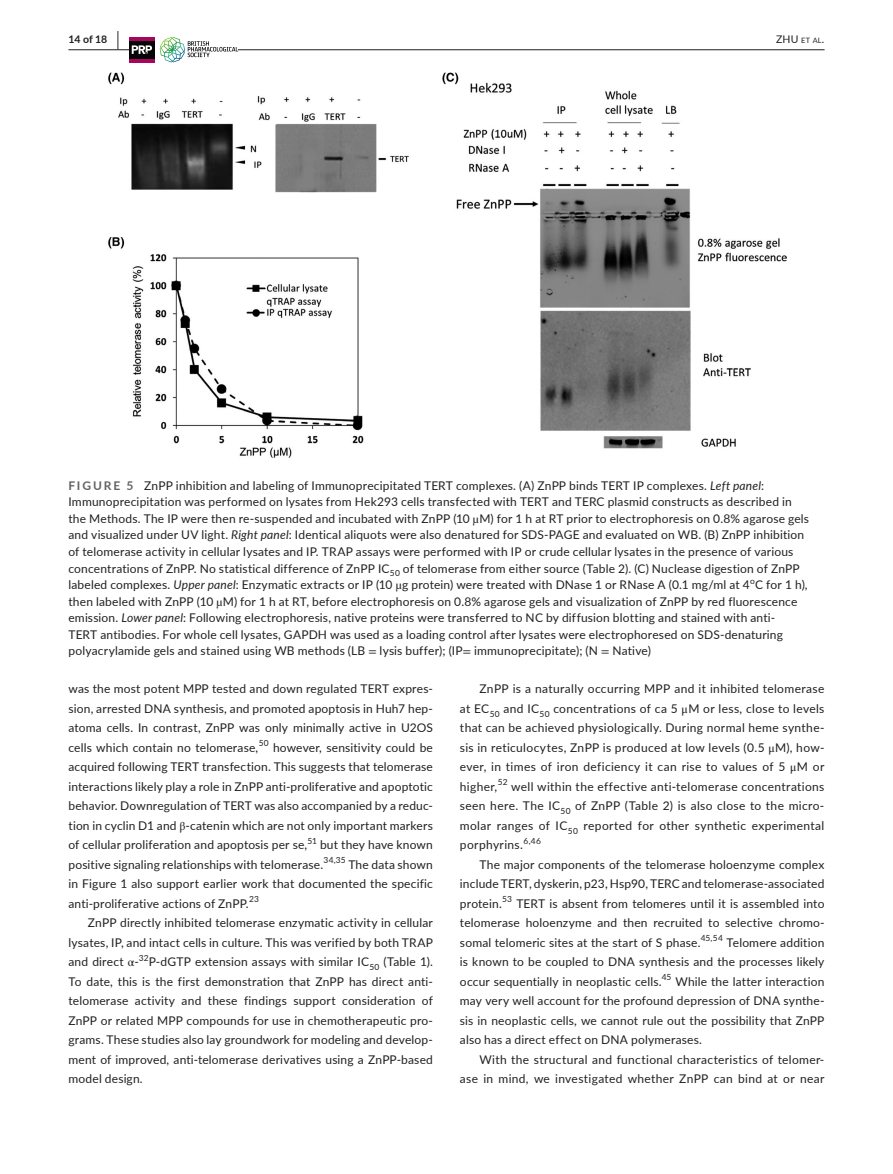
<style>
.page{position:relative;width:893px;height:1174px;background:#fff}
.page>*{position:absolute;margin:0;border:0;box-sizing:border-box;transform-origin:0 0}
.t1{font:12px/19.5px "Lato";letter-spacing:.015em;color:#231f20;text-align:justify}
.t2{font:10.5px "Lato";color:#231f20}
.t3{font:700 10.5px "Lato";color:#231f20}
.t4{font:8.4px "Lato";letter-spacing:.015em;color:#231f20}
.s1{font-size:19.5px}
.s2{font-size:7.35px}
.s3{font-weight:700;color:#636366}
.s4{font-style:italic}
.s5{font-family:"STIX"}
</style>
<div class="page">
<hr style="left:68px;top:49px;width:756px;height:1px;background:#231f20">
<div style="left:129px;top:37px;width:109px;height:25px;background:#fff"></div>
<div style="left:129px;top:37px;width:26px;height:25px;background:#070606"></div>
<hr style="left:129px;top:37px;width:26px;height:3px;background:#a60660">
<hr style="left:129px;top:59px;width:26px;height:3px;background:#a60660">
<svg style="left:132px;top:45px;width:20px;height:9px"></svg>
<svg style="left:160px;top:37px;width:78px;height:25px"></svg>
<img style="left:108px;top:72px;width:679px;height:386px">
<p class="t3" style="left:68px;top:31px;width:52px">14 of 18 <span class="s1">|</span></p>
<p class="t2" style="left:776px;top:31px;width:50px">ZHU <span class="s2">et al</span>.</p>
<p class="t1" style="left:68px;top:477px;width:742px;line-height:16.5px;text-align:left"><span class="s3">FIGURE 5</span> ZnPP inhibition and labeling of Immunoprecipitated TERT complexes. (A) ZnPP binds TERT IP complexes. <span class="s4">Left panel</span>:<br>Immunoprecipitation was performed on lysates from Hek293 cells transfected with TERT and TERC plasmid constructs as described in the Methods. The IP were then re-suspended and incubated with ZnPP (10 <span class="s5">µ</span>M) for 1 h at RT prior to electrophoresis on 0.8% agarose gels and visualized under UV light. <span class="s4">Right panel</span>: Identical aliquots were also denatured for SDS-PAGE and evaluated on WB. (B) ZnPP inhibition of telomerase activity in cellular lysates and IP. TRAP assays were performed with IP or crude cellular lysates in the presence of various concentrations of ZnPP. No statistical difference of ZnPP IC<sub>50</sub> of telomerase from either source (Table 2). (C) Nuclease digestion of ZnPP labeled complexes. <span class="s4">Upper panel</span>: Enzymatic extracts or IP (10 <span class="s5">µ</span>g protein) were treated with DNase 1 or RNase A (0.1 mg/ml at 4 C for 1 h),</p>
<p class="t4" style="left:750px;top:574px;width:6px">o</p>
<p class="t1" style="left:68px;top:592px;width:730px;line-height:16.5px;text-align:left">then labeled with ZnPP (10 <span class="s5">µ</span>M) for 1 h at RT, before electrophoresis on 0.8% agarose gels and visualization of ZnPP by red fluorescence emission. <span class="s4">Lower panel</span>: Following electrophoresis, native proteins were transferred to NC by diffusion blotting and stained with anti-TERT antibodies. For whole cell lysates, GAPDH was used as a loading control after lysates were electrophoresed on SDS-denaturing polyacrylamide gels and stained using WB methods (LB <span class="s5">=</span> lysis buffer); (IP<span class="s5">=</span> immunoprecipitate); (N <span class="s5">=</span> Native)</p>
<p class="t1" style="left:68px;top:678px;width:366px">was the most potent MPP tested and down regulated TERT expres&shy;sion, arrested DNA synthesis, and promoted apoptosis in Huh7 hep&shy;atoma cells. In contrast, ZnPP was only minimally active in U2OS cells which contain no telomerase,</p>
<p class="t4" style="left:259px;top:737px;width:11px">50</p>
<p class="t1" style="left:68px;top:737px;width:366px;text-indent:205px">however, sensitivity could be acquired following TERT transfection. This suggests that telomerase interactions likely play a role in ZnPP anti-proliferative and apoptotic behavior. Downregulation of TERT was also accompanied by a reduc&shy;tion in cyclin D1 and <span class="s5">β</span>-catenin which are not only important markers of cellular proliferation and apoptosis per se,<sup>51</sup> but they have known positive signaling relationships with telomerase.</p>
<p class="t4" style="left:323px;top:854px;width:24px">34,35</p>
<p class="t1" style="left:68px;top:854px;width:366px;text-indent:280px">The data shown in Figure 1 also support earlier work that documented the specific anti-proliferative actions of ZnPP.</p>
<p class="t4" style="left:249px;top:893px;width:11px">23</p>
<p class="t1" style="left:68px;top:912px;width:366px;text-indent:20px">ZnPP directly inhibited telomerase enzymatic activity in cellular lysates, IP, and intact cells in culture. This was verified by both TRAP and direct <span class="s5">α</span>-</p>
<p class="t4" style="left:139px;top:952px;width:11px">32</p>
<p class="t1" style="left:68px;top:951px;width:366px;text-indent:80px">P-dGTP extension assays with similar IC<sub>50</sub> (Table 1).<br>To date, this is the first demonstration that ZnPP has direct anti&shy;telomerase activity and these findings support consideration of ZnPP or related MPP compounds for use in chemotherapeutic pro&shy;grams. These studies also lay groundwork for modeling and develop&shy;ment of improved, anti-telomerase derivatives using a ZnPP-based model design.</p>
<p class="t1" style="left:460px;top:678px;width:366px;text-indent:20px">ZnPP is a naturally occurring MPP and it inhibited telomerase at EC<sub>50</sub> and IC<sub>50</sub> concentrations of ca 5 <span class="s5">μ</span>M or less, close to levels that can be achieved physiologically. During normal heme synthe&shy;sis in reticulocytes, ZnPP is produced at low levels (0.5 <span class="s5">μ</span>M), how&shy;ever, in times of iron deficiency it can rise to values of 5 <span class="s5">μ</span>M or higher,</p>
<p class="t4" style="left:498px;top:776px;width:11px">52</p>
<p class="t1" style="left:460px;top:776px;width:366px;text-indent:51px">well within the effective anti-telomerase concentrations seen here. The IC<sub>50</sub> of ZnPP (Table 2) is also close to the micro&shy;molar ranges of IC<sub>50</sub> reported for other synthetic experimental porphyrins.</p>
<p class="t4" style="left:523px;top:835px;width:19px">6,46</p>
<p class="t1" style="left:460px;top:854px;width:366px;text-indent:20px">The major components of the telomerase holoenzyme complex include TERT, dyskerin, p23, Hsp90, TERCand telomerase-associated protein.</p>
<p class="t4" style="left:502px;top:893px;width:11px">53</p>
<p class="t1" style="left:460px;top:893px;width:366px;text-indent:56px">TERT is absent from telomeres until it is assembled into telomerase holoenzyme and then recruited to selective chromo&shy;somal telomeric sites at the start of S phase.</p>
<p class="t4" style="left:701px;top:932px;width:24px">45,54</p>
<p class="t1" style="left:460px;top:932px;width:366px;text-indent:266px">Telomere addition is known to be coupled to DNA synthesis and the processes likely occur sequentially in neoplastic cells.<sup>45</sup> While the latter interaction may very well account for the profound depression of DNA synthe&shy;sis in neoplastic cells, we cannot rule out the possibility that ZnPP also has a direct effect on DNA polymerases.</p>
<p class="t1" style="left:460px;top:1049px;width:366px;text-align:right">With the structural and functional characteristics of telomer&shy;ase in mind, we investigated whether ZnPP can bind at or near</p>
</div>
